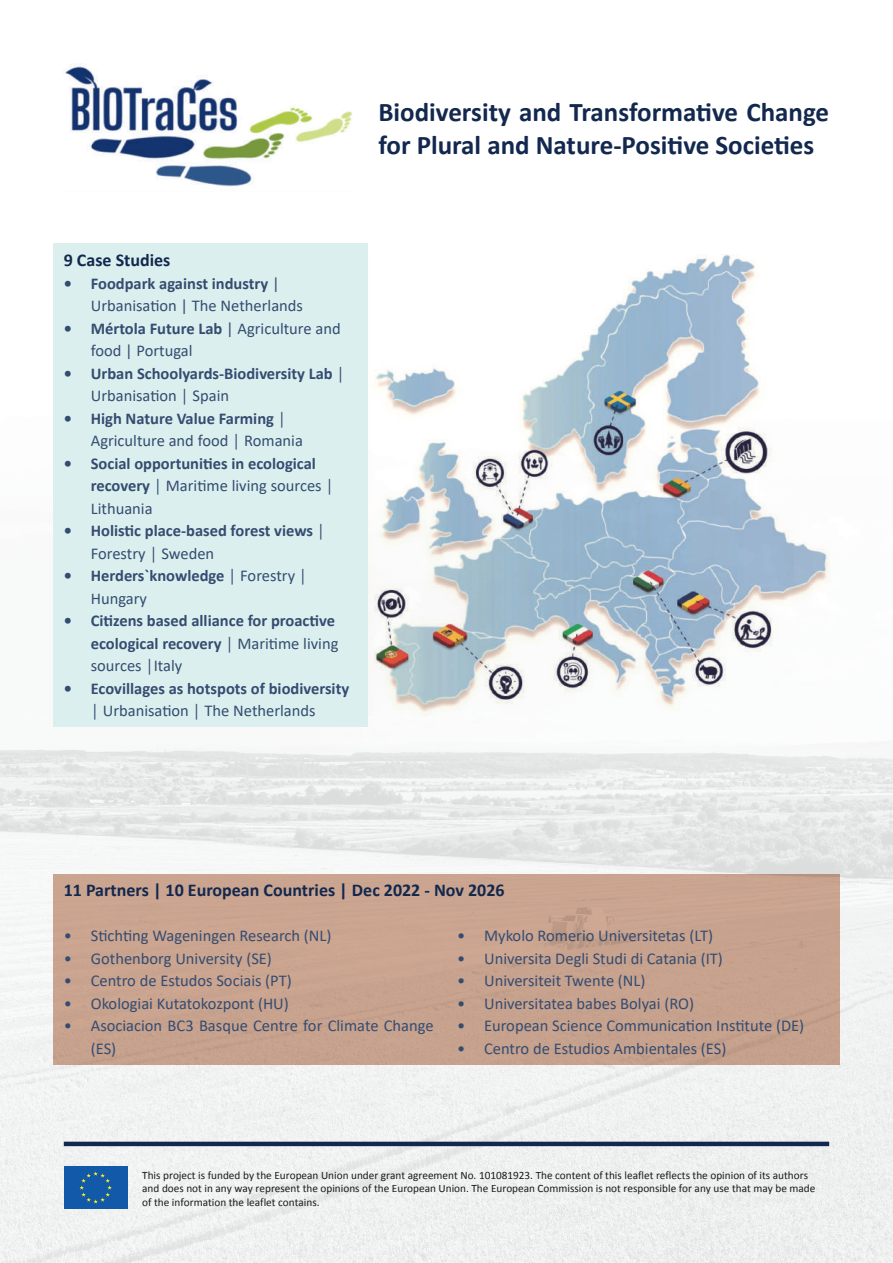
<style>
.page{position:relative;width:893px;height:1263px;background:#fff}
.page>*{position:absolute;margin:0;border:0;box-sizing:border-box;transform-origin:0 0}
.t1{font:700 27px/32.4px "Calibri";color:#13284e}
.t2{font:700 18px "Calibri";color:#13284e}
.t3{font:16.5px/22.5px "Calibri";color:#354c71}
.t4{font:700 16.5px/22.5px "Calibri";color:#354c71}
.t5{font:11.25px/13.5px "Calibri";color:#1a191e}
.s1{font-weight:700}
.s2{font-weight:400}
</style>
<div class="page">
<img style="left:0;top:243px;width:893px;height:1020px">
<div style="left:53px;top:874px;width:787px;height:191px;background:#c8a38f"></div>
<div style="left:53px;top:244px;width:315px;height:483px;background:#dbf0ee"></div>
<hr style="left:64px;top:1142px;width:765px;height:4px;background:#13284e">
<div style="left:64px;top:1166px;width:64px;height:43px;background:#1359a9"></div>
<svg style="left:80px;top:1171px;width:32px;height:32px"></svg>
<img style="left:65px;top:65px;width:287px;height:122px">
<img style="left:368px;top:254px;width:461px;height:462px">
<h1 class="t1" style="left:378px;top:96px;width:452px">Biodiversity and Transformative Change for Plural and Nature-Positive Societies</h1>
<p class="t2" style="left:64px;top:248px;width:108px">9 Case Studies</p>
<p class="t3" style="left:91px;top:272px;width:214px;text-indent:-27px"><span class="s1">• Foodpark against industry</span> |<br>Urbanisation | The Netherlands</p>
<p class="t3" style="left:91px;top:317px;width:251px;text-indent:-27px"><span class="s1">• Mértola Future Lab</span> | Agriculture and food | Portugal</p>
<p class="t4" style="left:91px;top:362px;width:255px;text-indent:-27px">• Urban Schoolyards-Biodiversity Lab <span class="s2">│<br>Urbanisation │ Spain</span></p>
<p class="t3" style="left:91px;top:407px;width:214px;text-indent:-27px"><span class="s1">• High Nature Value Farming</span> │<br>Agriculture and food │ Romania</p>
<p class="t4" style="left:91px;top:452px;width:244px;text-indent:-27px">• Social opportunities in ecological recovery <span class="s2">│ Maritime living sources │<br>Lithuania</span></p>
<p class="t4" style="left:91px;top:519px;width:236px;text-indent:-27px">• Holistic place-based forest views <span class="s2">│<br>Forestry │ Sweden</span></p>
<p class="t4" style="left:91px;top:564px;width:218px;text-indent:-27px">• Herders`knowledge <span class="s2">│ Forestry │<br>Hungary</span></p>
<p class="t4" style="left:91px;top:609px;width:249px;text-indent:-27px">• Citizens based alliance for proactive ecological recovery <span class="s2">│ Maritime living sources │Italy</span></p>
<p class="t4" style="left:64px;top:677px;width:287px">• Ecovillages as hotspots of biodiversity</p>
<p class="t3" style="left:91px;top:699px;width:226px">│ Urbanisation │ The Netherlands</p>
<p class="t2" style="left:64px;top:878px;width:442px">11 Partners | 10 European Countries | Dec 2022 - Nov 2026</p>
<p class="t3" style="left:64px;top:924px;width:269px">• Stichting Wageningen Research (NL)</p>
<p class="t3" style="left:64px;top:947px;width:210px">• Gothenborg University (SE)</p>
<p class="t3" style="left:64px;top:969px;width:230px">• Centro de Estudos Sociais (PT)</p>
<p class="t3" style="left:64px;top:992px;width:227px">• Okologiai Kutatokozpont (HU)</p>
<p class="t3" style="left:91px;top:1014px;width:344px;text-indent:-27px">• Asociacion BC3 Basque Centre for Climate Change (ES)</p>
<p class="t3" style="left:457px;top:924px;width:258px">• Mykolo Romerio Universitetas (LT)</p>
<p class="t3" style="left:457px;top:947px;width:267px">• Universita Degli Studi di Catania (IT)</p>
<p class="t3" style="left:457px;top:969px;width:190px">• Universiteit Twente (NL)</p>
<p class="t3" style="left:457px;top:992px;width:238px">• Universitatea babes Bolyai (RO)</p>
<p class="t3" style="left:457px;top:1014px;width:349px">• European Science Communication Institute (DE)</p>
<p class="t3" style="left:457px;top:1037px;width:271px">• Centro de Estudios Ambientales (ES)</p>
<p class="t5" style="left:142px;top:1168px;width:675px">This project is funded by the European Union under grant agreement No. 101081923. The content of this leaflet reflects the opinion of its authors and does not in any way represent the opinions of the European Union. The European Commission is not responsible for any use that may be made of the information the leaflet contains.</p>
</div>
